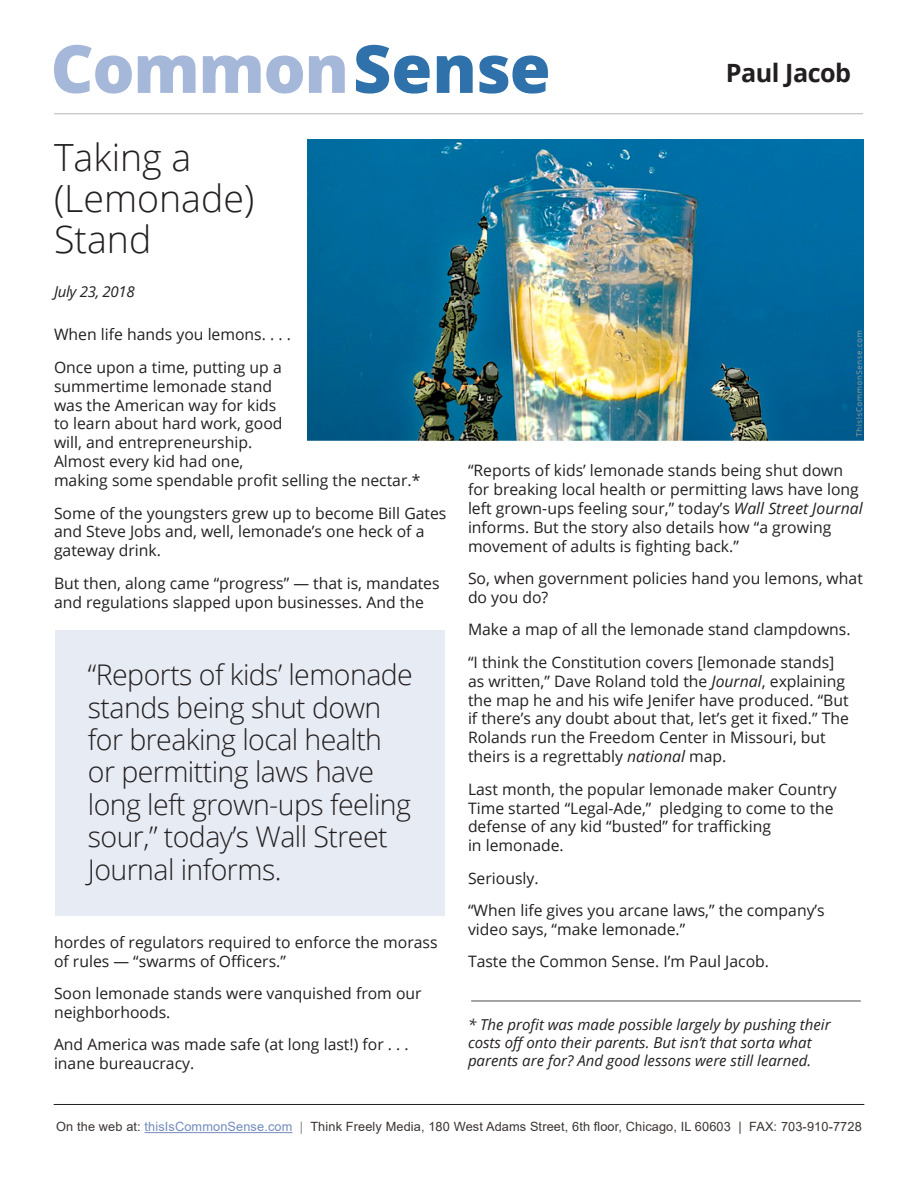
<style>
.page{position:relative;width:918px;height:1188px;background:#fff}
.page>*{position:absolute;margin:0;border:0;box-sizing:border-box;transform-origin:0 0}
.t1{font:800 66.45px "Open Sans";letter-spacing:-.02em;color:#a6b8d9}
.t2{font:300 37.5px/41.4px "Open Sans";color:#231f20}
.t3{font:300 28.5px/32.4px "Open Sans";letter-spacing:-.02em;color:#231f20}
.t4{font:700 25.2px "Open Sans";letter-spacing:-.02em;color:#231f20}
.t5{font:15.75px/18.9px "Open Sans";color:#231f20}
.t6{font:italic 15px/18px "Open Sans";color:#231f20}
.t7{font:italic 15px "Open Sans";letter-spacing:-.02em;color:#231f20}
.t8{font:12.75px "Arial";letter-spacing:.01em;color:#3b3532}
.s1{color:#2f71ab}
.s2{font-style:italic}
.s3{color:#738cbd}
.s4{color:#808285}
</style>
<div class="page">
<hr style="left:145px;top:1132px;width:148px;height:1px;background:#738cbd">
<img style="left:308px;top:139px;width:555px;height:302px">
<hr style="left:54px;top:1104px;width:810px;height:1px;background:#231f20">
<hr style="left:54px;top:114px;width:809px;height:1px;background:#b6b6b4">
<div style="left:55px;top:630px;width:390px;height:286px;background:#e7ebf4"></div>
<hr style="left:471px;top:1001px;width:390px;height:1px;background:#4b4c4d">
<p class="t1" style="left:51px;top:18px;width:502px">Common<span class="s1">Sense</span></p>
<p class="t4" style="left:726px;top:55px;width:127px">Paul Jacob</p>
<p class="t2" style="left:54px;top:135px;width:202px">Taking a (Lemonade)<br>Stand</p>
<p class="t7" style="left:54px;top:282px;width:82px">July 23, 2018</p>
<p class="t5" style="left:54px;top:325px;width:238px">When life hands you lemons. . . .</p>
<p class="t5" style="left:54px;top:357px;width:368px">Once upon a time, putting up a<br>summertime lemonade stand<br>was the American way for kids<br>to learn about hard work, good<br>will, and entrepreneurship.<br>Almost every kid had one,<br>making some spendable profit selling the nectar.*</p>
<p class="t5" style="left:54px;top:503px;width:394px">Some of the youngsters grew up to become Bill Gates and Steve Jobs and, well, lemonade’s one heck of a gateway drink.</p>
<p class="t5" style="left:54px;top:573px;width:387px">But then, along came “progress” — that is, mandates and regulations slapped upon businesses. And the</p>
<p class="t3" style="left:88px;top:658px;width:327px">“Reports of kids’ lemonade stands being shut down for breaking local health or permitting laws have long left grown-ups feeling sour,” today’s Wall Street<br>Journal informs.</p>
<p class="t5" style="left:54px;top:932px;width:385px">hordes of regulators required to enforce the morass of rules — “swarms of Officers.”</p>
<p class="t5" style="left:54px;top:984px;width:369px">Soon lemonade stands were vanquished from our neighborhoods.</p>
<p class="t5" style="left:54px;top:1035px;width:356px">And America was made safe (at long last!) for . . . inane bureaucracy.</p>
<p class="t5" style="left:468px;top:460px;width:396px">“Reports of kids’ lemonade stands being shut down for breaking local health or permitting laws have long left grown-ups feeling sour,” today’s <span class="s2">Wall Street Journal </span>informs. But the story also details how “a growing movement of adults is fighting back.”</p>
<p class="t5" style="left:468px;top:568px;width:396px">So, when government policies hand you lemons, what do you do?</p>
<p class="t5" style="left:468px;top:620px;width:384px">Make a map of all the lemonade stand clampdowns.</p>
<p class="t5" style="left:468px;top:652px;width:382px">“I think the Constitution covers [lemonade stands] as written,” Dave Roland told the <span class="s2">Journal</span>, explaining the map he and his wife Jenifer have produced. “But if there’s any doubt about that, let’s get it fixed.” The Rolands run the Freedom Center in Missouri, but theirs is a regrettably <span class="s2">national</span> map.</p>
<p class="t5" style="left:468px;top:779px;width:370px">Last month, the popular lemonade maker Country Time started “Legal-Ade,” pledging to come to the defense of any kid “busted” for trafficking<br>in lemonade.</p>
<p class="t5" style="left:468px;top:868px;width:72px">Seriously.</p>
<p class="t5" style="left:468px;top:901px;width:358px">“When life gives you arcane laws,” the company’s video says, “make lemonade.”</p>
<p class="t5" style="left:468px;top:952px;width:303px">Taste the Common Sense. I’m Paul Jacob.</p>
<p class="t6" style="left:468px;top:1016px;width:364px">* The profit was made possible largely by pushing their costs off onto their parents. But isn’t that sorta what parents are for? And good lessons were still learned.</p>
<p class="t8" style="left:56px;top:1118px;width:807px">On the web at: <span class="s3">thisIsCommonSense.com</span> <span class="s4">|</span> Think Freely Media, 180 West Adams Street, 6th floor, Chicago, IL 60603 | FAX: 703-910-7728</p>
</div>
